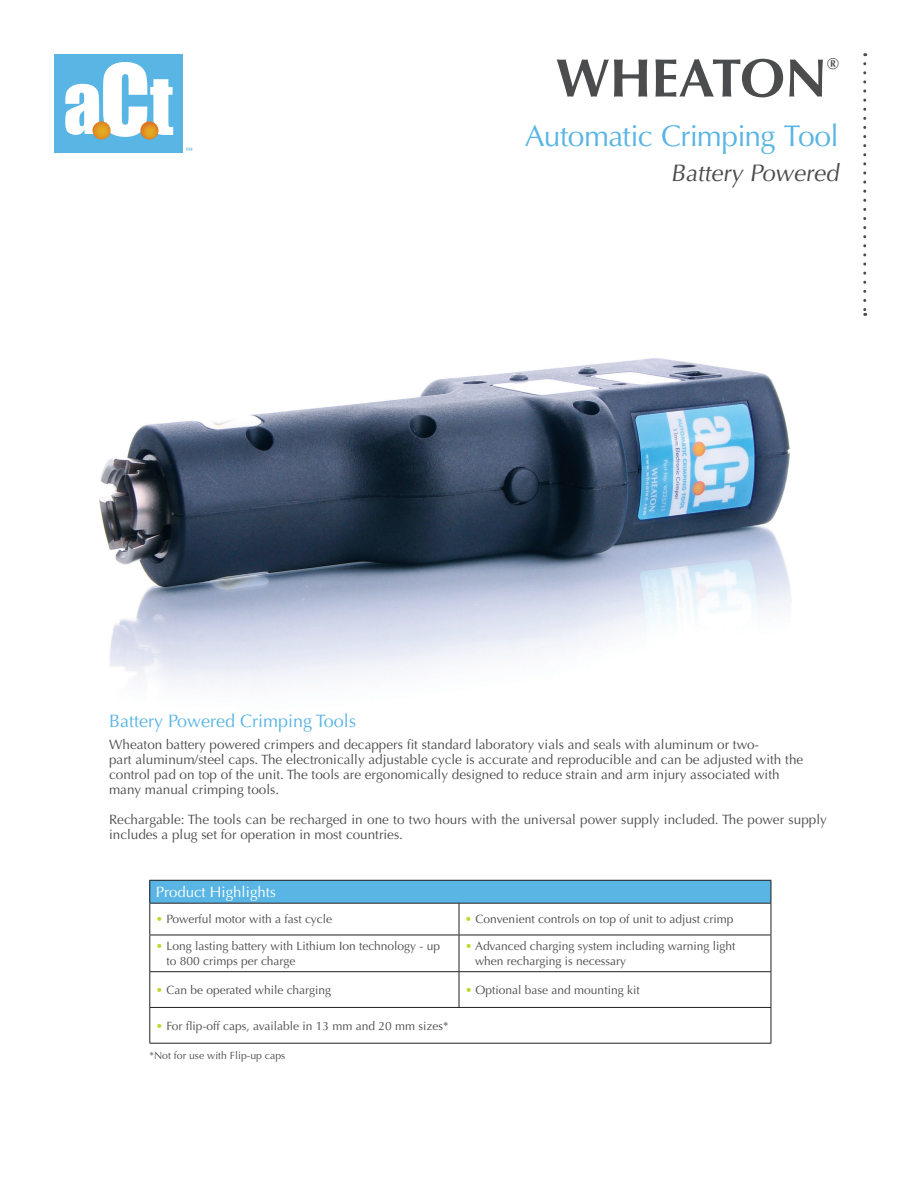
<style>
.page{position:relative;width:918px;height:1188px;background:#fff}
.page>*{position:absolute;margin:0;border:0;box-sizing:border-box;transform-origin:0 0}
.t1{font:75.9px "Impact";color:#fff}
.t2{font:700 54px "Optima";color:#4b4c4d}
.t3{font:30px "Optima";letter-spacing:-.025em;color:#59b5e4}
.t4{font:24px "Optima";color:#4b4c4d}
.t5{font:18px "Optima";color:#59b5e4}
.t6{font:700 15.75px "Optima";color:#4b4c4d}
.t7{font:15px "Optima";color:#fff}
.t8{font:13.5px/15px "Optima";color:#4b4c4d}
.t9{font:12px/15px "Optima";color:#4b4c4d}
.t10{font:10.5px "Optima";color:#4b4c4d}
.t11{font:700 7.8px "Optima";color:#59b5e4}
.s1{font-size:90.9px}
.s2{color:#c1d72f}
</style>
<div class="page">
<img style="left:54px;top:145px;width:814px;height:543px">
<div style="left:150px;top:880px;width:621px;height:23px;background:#59b5e4"></div>
<svg style="left:150px;top:904px;width:621px;height:139px"></svg>
<hr style="left:149px;top:880px;width:310px;height:1px;background:#231f20">
<svg style="left:149px;top:881px;width:1px;height:22px"></svg>
<hr style="left:459px;top:880px;width:312px;height:1px;background:#231f20">
<svg style="left:771px;top:881px;width:1px;height:22px"></svg>
<hr style="left:149px;top:903px;width:310px;height:1px;background:#231f20">
<hr style="left:149px;top:904px;width:1px;height:31px;background:#231f20">
<hr style="left:459px;top:903px;width:312px;height:1px;background:#231f20">
<hr style="left:459px;top:904px;width:1px;height:31px;background:#231f20">
<hr style="left:771px;top:904px;width:1px;height:31px;background:#231f20">
<hr style="left:149px;top:935px;width:310px;height:1px;background:#231f20">
<hr style="left:149px;top:935px;width:1px;height:36px;background:#231f20">
<hr style="left:459px;top:935px;width:312px;height:1px;background:#231f20">
<hr style="left:459px;top:935px;width:1px;height:36px;background:#231f20">
<hr style="left:771px;top:935px;width:1px;height:36px;background:#231f20">
<hr style="left:149px;top:971px;width:310px;height:1px;background:#231f20">
<hr style="left:149px;top:972px;width:1px;height:35px;background:#231f20">
<hr style="left:459px;top:971px;width:312px;height:1px;background:#231f20">
<hr style="left:459px;top:972px;width:1px;height:35px;background:#231f20">
<hr style="left:771px;top:972px;width:1px;height:35px;background:#231f20">
<hr style="left:149px;top:1007px;width:310px;height:1px;background:#231f20">
<hr style="left:149px;top:1008px;width:1px;height:35px;background:#231f20">
<hr style="left:459px;top:1007px;width:312px;height:1px;background:#231f20">
<hr style="left:771px;top:1008px;width:1px;height:35px;background:#231f20">
<hr style="left:149px;top:1043px;width:310px;height:1px;background:#231f20">
<hr style="left:459px;top:1043px;width:312px;height:1px;background:#231f20">
<svg style="left:863px;top:64px;width:3px;height:252px"></svg>
<div style="left:54px;top:54px;width:129px;height:98px;background:#59b5e4"></div>
<svg style="left:92px;top:121px;width:19px;height:19px"></svg>
<svg style="left:140px;top:121px;width:19px;height:19px"></svg>
<h1 class="t1" style="left:63px;top:46px;width:111px">a<span class="s1">C</span>t</h1>
<p class="t11" style="left:186px;top:146px;width:9px">™</p>
<h2 class="t2" style="left:556px;top:47px;width:273px">WHEATON</h2>
<p class="t6" style="left:827px;top:55px;width:13px">®</p>
<h3 class="t3" style="left:525px;top:118px;width:315px">Automatic Crimping Tool</h3>
<h3 class="t4" style="left:671px;top:159px;width:174px">Battery Powered</h3>
<h3 class="t5" style="left:109px;top:711px;width:248px">Battery Powered Crimping Tools</h3>
<p class="t8" style="left:109px;top:737px;width:696px">Wheaton battery powered crimpers and decappers fit standard laboratory vials and seals with aluminum or two-<br>part aluminum/steel caps. The electronically adjustable cycle is accurate and reproducible and can be adjusted with the control pad on top of the unit. The tools are ergonomically designed to reduce strain and arm injury associated with many manual crimping tools.</p>
<p class="t8" style="left:109px;top:812px;width:719px">Rechargable: The tools can be recharged in one to two hours with the universal power supply included. The power supply includes a plug set for operation in most countries.</p>
<p class="t7" style="left:156px;top:883px;width:122px">Product Highlights</p>
<p class="t9" style="left:156px;top:912px;width:178px"><span class="s2">•</span> Powerful motor with a fast cycle</p>
<p class="t9" style="left:465px;top:912px;width:270px"><span class="s2">•</span> Convenient controls on top of unit to adjust crimp</p>
<p class="t9" style="left:166px;top:939px;width:275px;text-indent:-11px"><span class="s2">•</span> Long lasting battery with Lithium Ion technology - up to 800 crimps per charge</p>
<p class="t9" style="left:475px;top:939px;width:262px;text-indent:-10px"><span class="s2">•</span> Advanced charging system including warning light when recharging is necessary</p>
<p class="t9" style="left:156px;top:983px;width:177px"><span class="s2">•</span> Can be operated while charging</p>
<p class="t9" style="left:465px;top:983px;width:176px"><span class="s2">•</span> Optional base and mounting kit</p>
<p class="t9" style="left:156px;top:1018px;width:294px"><span class="s2">•</span> For flip-off caps, available in 13 mm and 20 mm sizes*</p>
<p class="t10" style="left:149px;top:1050px;width:137px">*Not for use with Flip-up caps</p>
</div>
